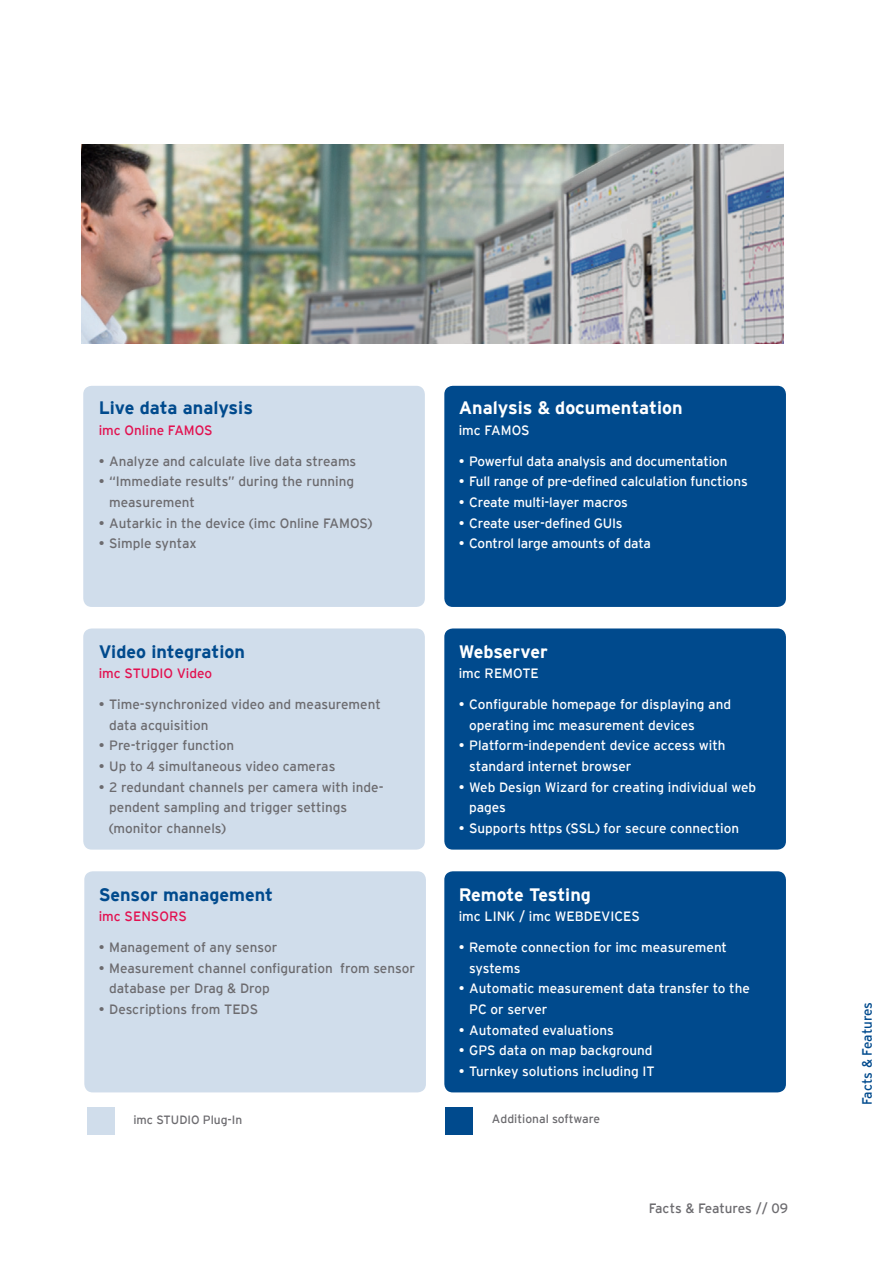
<style>
.page{position:relative;width:893px;height:1263px;background:#fff}
.page>*{position:absolute;margin:0;border:0;box-sizing:border-box;transform-origin:0 0}
.t1{font:700 18px "Interstate";color:#004a8d}
.t2{font:700 18px "Interstate";color:#fff}
.t3{font:13.5px/20.5px "Interstate";color:#fff}
.t4{font:13.5px/20.5px "Interstate";color:#6c6b6f}
.t5{font:13.5px "Interstate";color:#e2104f}
.t6{font:13.5px "Interstate";letter-spacing:-.005em;color:#004a8d}
.t7{font:12px "Interstate";color:#6c6b6f}
</style>
<div class="page">
<div style="left:83px;top:386px;width:342px;height:221px;background:#d0ddeb;border-radius:9px"></div>
<img style="left:81px;top:144px;width:702px;height:200px">
<div style="left:444px;top:628px;width:342px;height:222px;background:#004a8d;border-radius:9px"></div>
<div style="left:83px;top:628px;width:342px;height:222px;background:#d0ddeb;border-radius:9px"></div>
<div style="left:444px;top:386px;width:342px;height:221px;background:#004a8d;border-radius:9px"></div>
<div style="left:444px;top:871px;width:342px;height:221px;background:#004a8d;border-radius:9px"></div>
<div style="left:84px;top:871px;width:342px;height:221px;background:#d0ddeb;border-radius:9px"></div>
<div style="left:445px;top:1107px;width:27px;height:27px;background:#004a8d"></div>
<div style="left:87px;top:1107px;width:28px;height:27px;background:#d0ddeb"></div>
<h1 class="t1" style="left:99px;top:398px;width:156px">Live data analysis</h1>
<p class="t5" style="left:99px;top:422px;width:116px">imc Online FAMOS</p>
<p class="t4" style="left:99px;top:451px;width:259px">• Analyze and calculate live data streams</p>
<p class="t4" style="left:109px;top:471px;width:246px;text-indent:-11px">• “Immediate results” during the running measurement</p>
<p class="t4" style="left:99px;top:512px;width:275px">• Autarkic in the device (imc Online FAMOS)</p>
<p class="t4" style="left:99px;top:533px;width:99px">• Simple syntax</p>
<h1 class="t1" style="left:99px;top:641px;width:148px">Video integration</h1>
<p class="t5" style="left:99px;top:666px;width:115px">imc STUDIO Video</p>
<p class="t4" style="left:109px;top:694px;width:273px;text-indent:-11px">• Time-synchronized video and measurement data acquisition</p>
<p class="t4" style="left:99px;top:735px;width:137px">• Pre-trigger function</p>
<p class="t4" style="left:99px;top:756px;width:238px">• Up to 4 simultaneous video cameras</p>
<p class="t4" style="left:109px;top:776px;width:276px;text-indent:-11px">• 2 redundant channels per camera with inde&shy;pendent sampling and trigger settings (monitor channels)</p>
<h1 class="t1" style="left:99px;top:884px;width:176px">Sensor management</h1>
<p class="t5" style="left:99px;top:909px;width:90px">imc SENSORS</p>
<p class="t4" style="left:99px;top:937px;width:180px">• Management of any sensor</p>
<p class="t4" style="left:109px;top:958px;width:307px;text-indent:-11px">• Measurement channel configuration from sensor database per Drag &amp; Drop</p>
<p class="t4" style="left:99px;top:999px;width:161px">• Descriptions from TEDS</p>
<h1 class="t2" style="left:459px;top:398px;width:225px">Analysis &amp; documentation</h1>
<p class="t3" style="left:459px;top:420px;width:72px">imc FAMOS</p>
<p class="t3" style="left:459px;top:451px;width:270px">• Powerful data analysis and documentation</p>
<p class="t3" style="left:459px;top:471px;width:290px">• Full range of pre-defined calculation functions</p>
<p class="t3" style="left:459px;top:492px;width:171px">• Create multi-layer macros</p>
<p class="t3" style="left:459px;top:512px;width:165px">• Create user-defined GUIs</p>
<p class="t3" style="left:459px;top:533px;width:194px">• Control large amounts of data</p>
<h1 class="t2" style="left:459px;top:641px;width:91px">Webserver</h1>
<p class="t3" style="left:459px;top:663px;width:82px">imc REMOTE</p>
<p class="t3" style="left:469px;top:694px;width:263px;text-indent:-11px">• Configurable homepage for displaying and operating imc measurement devices</p>
<p class="t3" style="left:469px;top:735px;width:258px;text-indent:-11px">• Platform-independent device access with standard internet browser</p>
<p class="t3" style="left:469px;top:776px;width:288px;text-indent:-11px">• Web Design Wizard for creating individual web pages</p>
<p class="t3" style="left:459px;top:817px;width:282px">• Supports https (SSL) for secure connection</p>
<h1 class="t2" style="left:459px;top:884px;width:134px">Remote Testing</h1>
<p class="t3" style="left:459px;top:906px;width:183px">imc LINK / imc WEBDEVICES</p>
<p class="t3" style="left:469px;top:937px;width:259px;text-indent:-11px">• Remote connection for imc measurement systems</p>
<p class="t3" style="left:469px;top:978px;width:282px;text-indent:-11px">• Automatic measurement data transfer to the<br>PC or server</p>
<p class="t3" style="left:459px;top:1019px;width:157px">• Automated evaluations</p>
<p class="t3" style="left:459px;top:1040px;width:195px">• GPS data on map background</p>
<p class="t3" style="left:459px;top:1060px;width:197px">• Turnkey solutions including IT</p>
<p class="t7" style="left:133px;top:1113px;width:110px">imc STUDIO Plug-In</p>
<p class="t7" style="left:492px;top:1112px;width:110px">Additional software</p>
<p class="t4" style="left:649px;top:1198px;width:141px">Facts &amp; Features // 09</p>
<p class="t6" style="left:859px;top:1105px;width:105px;rotate:-90deg">Facts &amp; Features</p>
</div>
